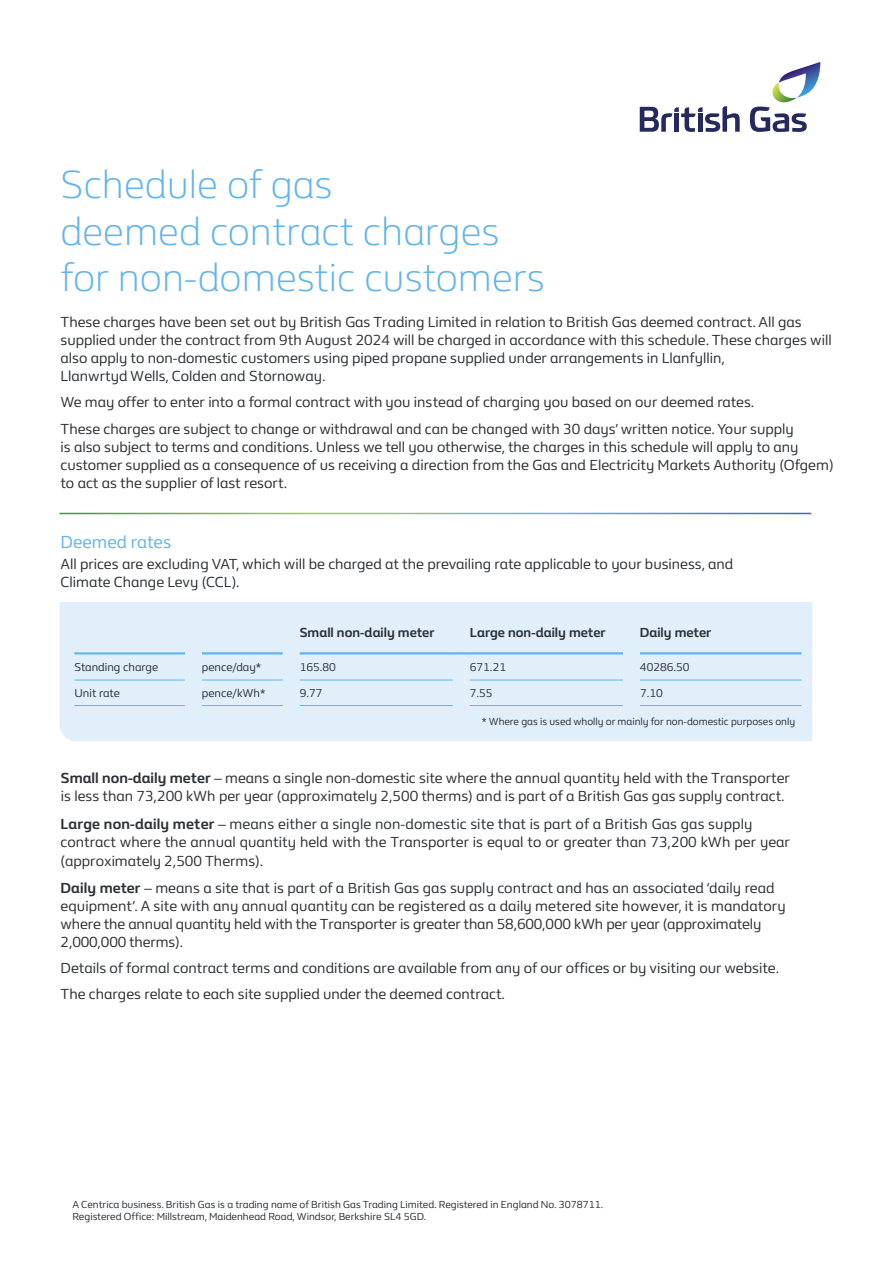
<style>
.page{position:relative;width:893px;height:1263px;background:#fff}
.page>*{position:absolute;margin:0;border:0;box-sizing:border-box;transform-origin:0 0}
.Body{font:300 40.5px/46.5px "BG Flame";color:#62b4ec}
.CYAN_SUB_HEAD{font:18px "BG Flame";color:#62b4ec}
.Body-2{font:15px/18px "BG Flame";color:#2d3237}
.TABLE_HEAD_ROW_-_BOL{font:700 13.5px "BG Flame";color:#2d3237}
.TABLE_-_RANGED_LEFT{font:11.7px "BG Flame";color:#2d3237}
.t1{font:10.5px/12.6px "BG Flame";color:#2d3237}
.s1{font-weight:700}
</style>
<div class="page">
<div style="left:60px;top:602px;width:752px;height:139px;background:#e1effb"></div>
<svg style="left:640px;top:106px;width:100px;height:26px"></svg>
<svg style="left:750px;top:62px;width:70px;height:70px"></svg>
<hr style="left:202px;top:652px;width:81px;height:2px;background:#62b4ec">
<hr style="left:300px;top:652px;width:153px;height:2px;background:#62b4ec">
<hr style="left:470px;top:652px;width:153px;height:2px;background:#62b4ec">
<hr style="left:640px;top:652px;width:161px;height:2px;background:#62b4ec">
<hr style="left:74px;top:652px;width:111px;height:2px;background:#62b4ec">
<hr style="left:300px;top:680px;width:153px;height:1px;background:#62b4ec">
<hr style="left:470px;top:680px;width:153px;height:1px;background:#62b4ec">
<hr style="left:640px;top:680px;width:161px;height:1px;background:#62b4ec">
<hr style="left:202px;top:680px;width:81px;height:1px;background:#62b4ec">
<hr style="left:74px;top:680px;width:111px;height:1px;background:#62b4ec">
<svg style="left:453px;top:652px;width:17px;height:2px"></svg>
<hr style="left:74px;top:705px;width:111px;height:1px;background:#62b4ec">
<hr style="left:202px;top:705px;width:81px;height:1px;background:#62b4ec">
<hr style="left:300px;top:705px;width:153px;height:1px;background:#62b4ec">
<hr style="left:470px;top:705px;width:153px;height:1px;background:#62b4ec">
<hr style="left:640px;top:705px;width:161px;height:1px;background:#62b4ec">
<p class="Body" style="left:61px;top:160px;width:486px">Schedule of gas<br>deemed contract charges for non-domestic customers</p>
<p class="Body-2" style="left:61px;top:312px;width:773px">These charges have been set out by British Gas Trading Limited in relation to British Gas deemed contract. All gas supplied under the contract from 9th August 2024 will be charged in accordance with this schedule. These charges will also apply to non-domestic customers using piped propane supplied under arrangements in Llanfyllin,<br>Llanwrtyd Wells, Colden and Stornoway.</p>
<p class="Body-2" style="left:61px;top:388px;width:735px;line-height:26.5px">We may offer to enter into a formal contract with you instead of charging you based on our deemed rates.<br>These charges are subject to change or withdrawal and can be changed with 30 days’ written notice. Your supply</p>
<p class="Body-2" style="left:61px;top:437px;width:774px">is also subject to terms and conditions. Unless we tell you otherwise, the charges in this schedule will apply to any customer supplied as a consequence of us receiving a direction from the Gas and Electricity Markets Authority (Ofgem) to act as the supplier of last resort.</p>
<p class="CYAN_SUB_HEAD" style="left:61px;top:530px;width:112px">Deemed rates</p>
<p class="Body-2" style="left:61px;top:554px;width:674px">All prices are excluding VAT, which will be charged at the prevailing rate applicable to your business, and<br>Climate Change Levy (CCL).</p>
<p class="TABLE_HEAD_ROW_-_BOL" style="left:300px;top:624px;width:136px">Small non-daily meter</p>
<p class="TABLE_HEAD_ROW_-_BOL" style="left:470px;top:624px;width:137px">Large non-daily meter</p>
<p class="TABLE_HEAD_ROW_-_BOL" style="left:640px;top:624px;width:73px">Daily meter</p>
<p class="TABLE_-_RANGED_LEFT" style="left:74px;top:660px;width:85px">Standing charge</p>
<p class="TABLE_-_RANGED_LEFT" style="left:202px;top:660px;width:61px">pence/day*</p>
<p class="TABLE_-_RANGED_LEFT" style="left:300px;top:659px;width:38px">165.80</p>
<p class="TABLE_-_RANGED_LEFT" style="left:470px;top:660px;width:38px">671.21</p>
<p class="TABLE_-_RANGED_LEFT" style="left:640px;top:659px;width:51px">40286.50</p>
<p class="TABLE_-_RANGED_LEFT" style="left:74px;top:685px;width:47px">Unit rate</p>
<p class="TABLE_-_RANGED_LEFT" style="left:202px;top:685px;width:65px">pence/kWh*</p>
<p class="TABLE_-_RANGED_LEFT" style="left:300px;top:685px;width:24px">9.77</p>
<p class="TABLE_-_RANGED_LEFT" style="left:470px;top:685px;width:24px">7.55</p>
<p class="TABLE_-_RANGED_LEFT" style="left:640px;top:685px;width:24px">7.10</p>
<p class="t1" style="left:482px;top:714px;width:315px">* Where gas is used wholly or mainly for non-domestic purposes only</p>
<p class="Body-2" style="left:61px;top:768px;width:730px"><span class="s1">Small non-daily meter</span> – means a single non-domestic site where the annual quantity held with the Transporter is less than 73,200 kWh per year (approximately 2,500 therms) and is part of a British Gas gas supply contract.</p>
<p class="Body-2" style="left:61px;top:814px;width:731px;line-height:18.5px"><span class="s1">Large non-daily meter</span> – means either a single non-domestic site that is part of a British Gas gas supply contract where the annual quantity held with the Transporter is equal to or greater than 73,200 kWh per year (approximately 2,500 Therms).</p>
<p class="Body-2" style="left:61px;top:878px;width:726px"><span class="s1">Daily meter</span> – means a site that is part of a British Gas gas supply contract and has an associated ‘daily read equipment’. A site with any annual quantity can be registered as a daily metered site however, it is mandatory where the annual quantity held with the Transporter is greater than 58,600,000 kWh per year (approximately 2,000,000 therms).</p>
<p class="Body-2" style="left:61px;top:954px;width:720px;line-height:26.5px">Details of formal contract terms and conditions are available from any of our offices or by visiting our website.<br>The charges relate to each site supplied under the deemed contract.</p>
<p class="t1" style="left:72px;top:1197px;width:532px">A Centrica business. British Gas is a trading name of British Gas Trading Limited. Registered in England No. 3078711.<br>Registered Office: Millstream, Maidenhead Road, Windsor, Berkshire SL4 5GD.</p>
</div>
